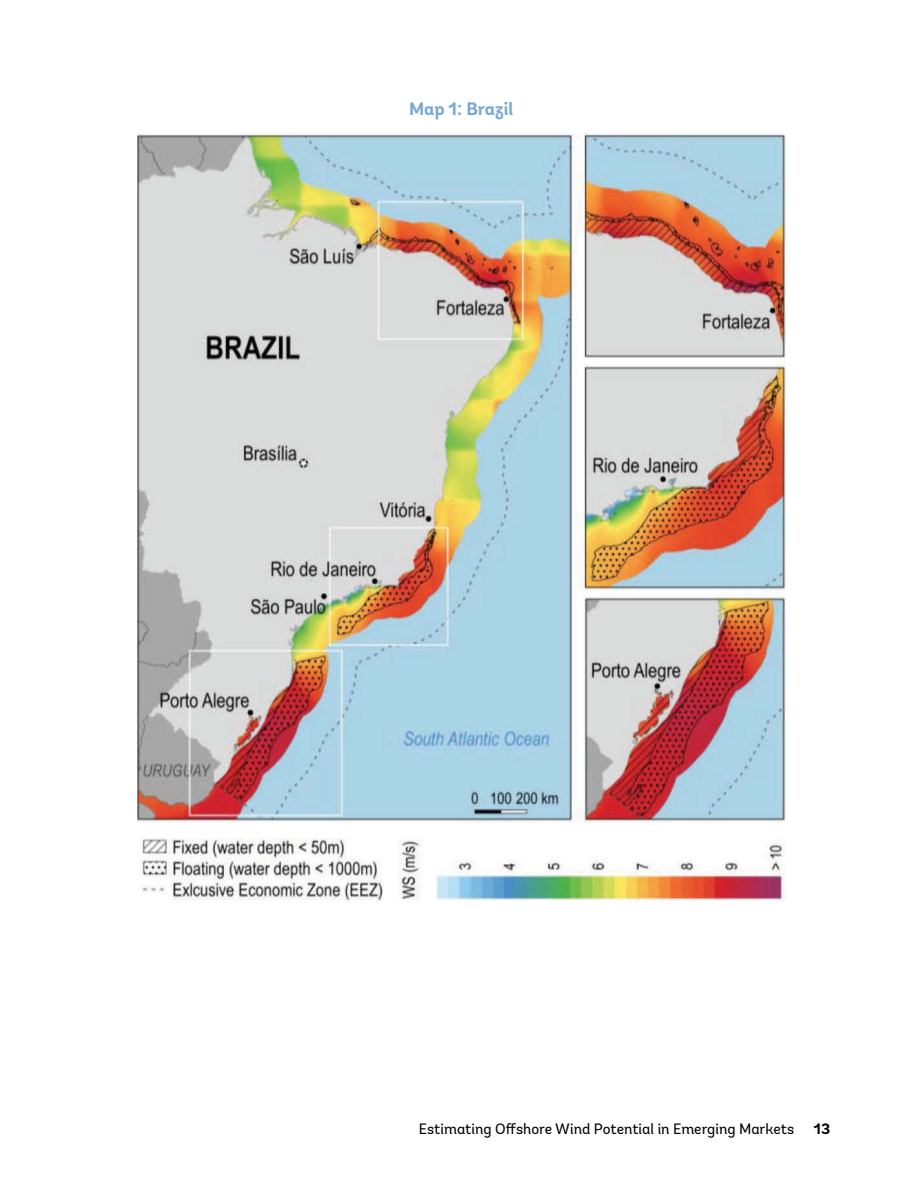
<style>
.page{position:relative;width:918px;height:1188px;background:#fff}
.page>*{position:absolute;margin:0;border:0;box-sizing:border-box;transform-origin:0 0}
.t1{font:700 18px "Andes";color:#77a8d5}
.t2{font:15px "Andes";color:#000}
.t3{font:700 15px "Andes";color:#000}
</style>
<div class="page">
<img style="left:137px;top:134px;width:648px;height:767px">
<p class="t1" style="left:409px;top:97px;width:106px">Map 1: Brazil</p>
<p class="t2" style="left:419px;top:1120px;width:377px">Estimating Offshore Wind Potential in Emerging Markets</p>
<p class="t3" style="left:814px;top:1119px;width:18px">13</p>
</div>
